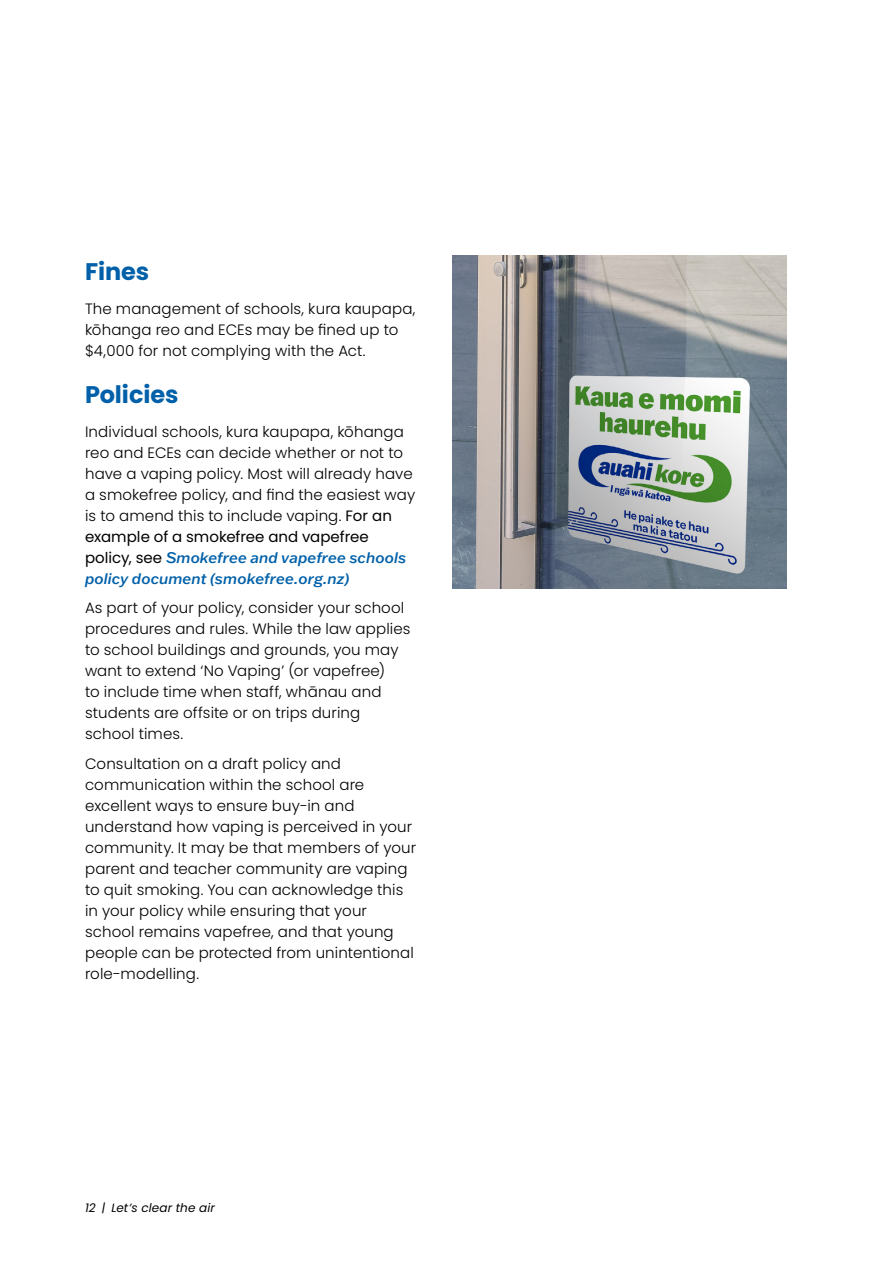
<style>
.page{position:relative;width:893px;height:1263px;background:#fff}
.page>*{position:absolute;margin:0;border:0;box-sizing:border-box;transform-origin:0 0}
.t1{font:700 24px "Poppins";letter-spacing:-.005em;color:#0060a9}
.t2{font:300 15px/21px "Poppins";letter-spacing:.01em;color:#000}
.t3{font:italic 500 15px/21px "Franklin Gothic ATF";color:#0060a9}
.t4{font:italic 12px "Poppins";letter-spacing:.01em;color:#000}
.s1{font-weight:400}
.s2{font-family:"Poppins";font-weight:400;font-style:normal;color:#000}
</style>
<div class="page">
<img style="left:453px;top:255px;width:334px;height:334px">
<h1 class="t1" style="left:85px;top:258px;width:66px">Fines</h1>
<p class="t2" style="left:85px;top:298px;width:332px">The management of schools, kura kaupapa, kōhanga reo and ECEs may be fined up to $4,000 for not complying with the Act.</p>
<h1 class="t1" style="left:85px;top:381px;width:95px">Policies</h1>
<p class="t2" style="left:85px;top:421px;width:332px">Individual schools, kura kaupapa, kōhanga reo and ECEs can decide whether or not to have a vaping policy. Most will already have a smokefree policy, and find the easiest way is to amend this to include vaping. <span class="s1">For an example of a smokefree and vapefree</span></p>
<p class="t3" style="left:85px;top:547px;width:323px"><span class="s2">policy, see</span> Smokefree and vapefree schools policy document (smokefree.org.nz)</p>
<p class="t2" style="left:85px;top:598px;width:327px">As part of your policy, consider your school procedures and rules. While the law applies to school buildings and grounds, you may want to extend ‘No Vaping’ (or vapefree)<br>to include time when staff, whānau and students are offsite or on trips during school times.</p>
<p class="t2" style="left:85px;top:753px;width:333px">Consultation on a draft policy and communication within the school are excellent ways to ensure buy-in and understand how vaping is perceived in your community. It may be that members of your parent and teacher community are vaping to quit smoking. You can acknowledge this in your policy while ensuring that your school remains vapefree, and that young people can be protected from unintentional role-modelling.</p>
<p class="t4" style="left:85px;top:1201px;width:131px">12 | Let’s clear the air</p>
</div>
